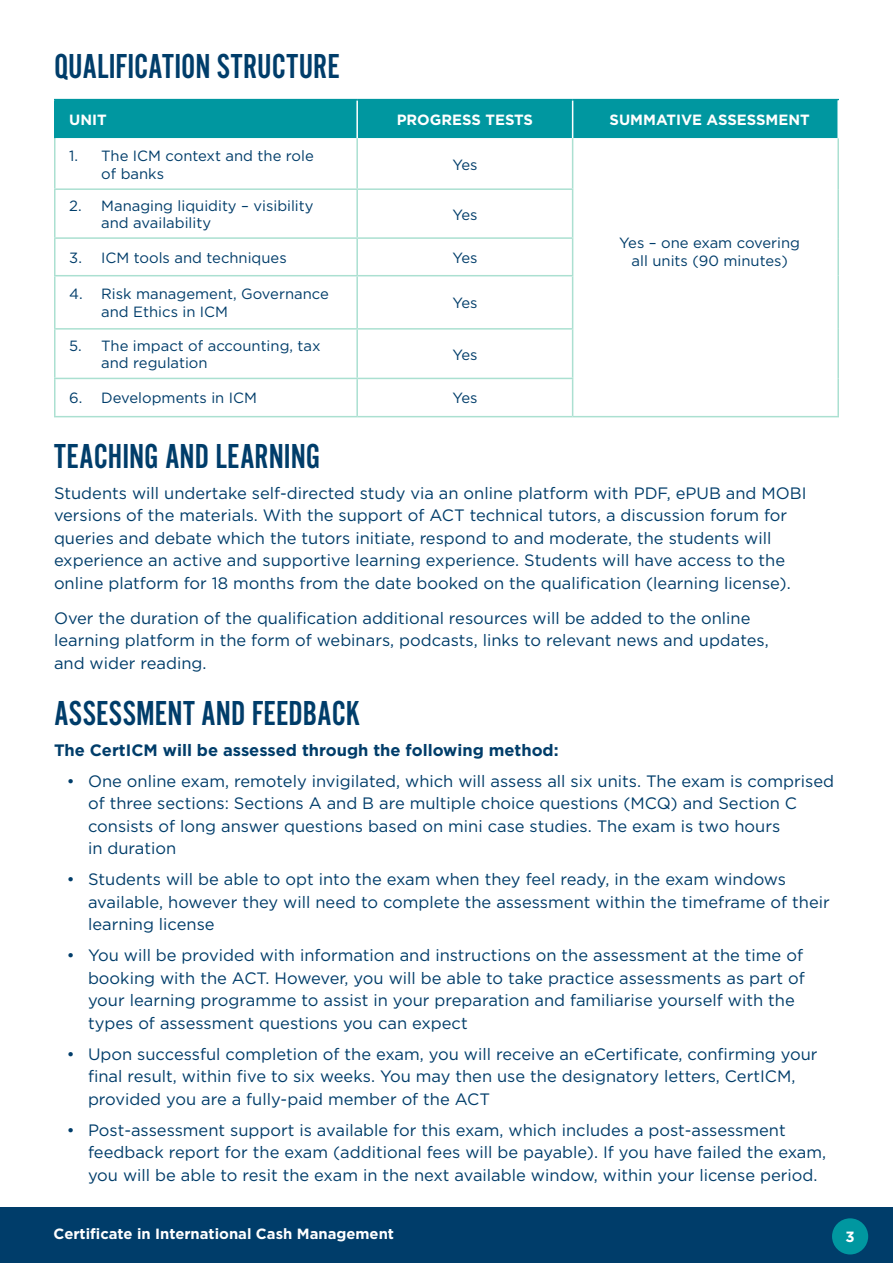
<style>
.page{position:relative;width:893px;height:1263px;background:#fff}
.page>*{position:absolute;margin:0;border:0;box-sizing:border-box;transform-origin:0 0}
.SUB_HEAD{font:36px "Alternate Got No 2 D";color:#003d6a}
.BODY_COPY{font:16.5px/22.5px "Gotham";color:#003d6a}
.BODY_COPY-2{font:700 16.5px "Gotham";color:#003d6a}
.Table_text{font:14.85px/17.9px "Gotham";color:#003d6a}
.t1{font:700 14.85px "Gotham";color:#fff}
</style>
<div class="page">
<div style="left:0;top:1208px;width:893px;height:55px;background:#003d6a"></div>
<div style="left:832px;top:1218px;width:36px;height:36px;background:#0097a0;border-radius:50%"></div>
<div style="left:56px;top:100px;width:781px;height:38px;background:#0097a0"></div>
<svg style="left:56px;top:138px;width:781px;height:278px"></svg>
<hr style="left:356px;top:100px;width:2px;height:38px;background:#fff">
<hr style="left:572px;top:100px;width:1px;height:38px;background:#fff">
<hr style="left:356px;top:138px;width:2px;height:50px;background:#abe0d1">
<hr style="left:572px;top:138px;width:1px;height:50px;background:#abe0d1">
<hr style="left:54px;top:188px;width:303px;height:2px;background:#abe0d1">
<hr style="left:357px;top:188px;width:216px;height:2px;background:#abe0d1">
<hr style="left:356px;top:190px;width:2px;height:47px;background:#abe0d1">
<hr style="left:572px;top:190px;width:1px;height:47px;background:#abe0d1">
<hr style="left:54px;top:237px;width:303px;height:2px;background:#abe0d1">
<hr style="left:357px;top:237px;width:216px;height:2px;background:#abe0d1">
<hr style="left:356px;top:239px;width:2px;height:36px;background:#abe0d1">
<hr style="left:572px;top:239px;width:1px;height:36px;background:#abe0d1">
<hr style="left:356px;top:276px;width:2px;height:52px;background:#abe0d1">
<hr style="left:572px;top:276px;width:1px;height:52px;background:#abe0d1">
<hr style="left:356px;top:330px;width:2px;height:48px;background:#abe0d1">
<hr style="left:572px;top:330px;width:1px;height:48px;background:#abe0d1">
<hr style="left:356px;top:379px;width:2px;height:37px;background:#abe0d1">
<hr style="left:572px;top:379px;width:1px;height:37px;background:#abe0d1">
<hr style="left:54px;top:138px;width:2px;height:50px;background:#abe0d1">
<hr style="left:837px;top:138px;width:2px;height:51px;background:#abe0d1">
<hr style="left:54px;top:190px;width:2px;height:47px;background:#abe0d1">
<hr style="left:837px;top:189px;width:2px;height:49px;background:#abe0d1">
<hr style="left:54px;top:239px;width:2px;height:36px;background:#abe0d1">
<hr style="left:837px;top:238px;width:2px;height:38px;background:#abe0d1">
<hr style="left:54px;top:275px;width:303px;height:1px;background:#abe0d1">
<hr style="left:54px;top:276px;width:2px;height:52px;background:#abe0d1">
<hr style="left:357px;top:275px;width:216px;height:1px;background:#abe0d1">
<hr style="left:837px;top:276px;width:2px;height:53px;background:#abe0d1">
<hr style="left:54px;top:328px;width:303px;height:2px;background:#abe0d1">
<hr style="left:54px;top:330px;width:2px;height:48px;background:#abe0d1">
<hr style="left:357px;top:328px;width:216px;height:2px;background:#abe0d1">
<hr style="left:837px;top:329px;width:2px;height:49px;background:#abe0d1">
<hr style="left:54px;top:378px;width:303px;height:1px;background:#abe0d1">
<hr style="left:54px;top:379px;width:2px;height:37px;background:#abe0d1">
<hr style="left:357px;top:378px;width:216px;height:1px;background:#abe0d1">
<hr style="left:837px;top:378px;width:2px;height:38px;background:#abe0d1">
<hr style="left:54px;top:416px;width:303px;height:1px;background:#abe0d1">
<hr style="left:357px;top:416px;width:216px;height:1px;background:#abe0d1">
<hr style="left:573px;top:416px;width:266px;height:1px;background:#abe0d1">
<hr style="left:54px;top:99px;width:303px;height:1px;background:#0097a0">
<hr style="left:54px;top:100px;width:2px;height:38px;background:#0097a0">
<hr style="left:357px;top:99px;width:216px;height:1px;background:#0097a0">
<hr style="left:573px;top:99px;width:266px;height:1px;background:#0097a0">
<p class="SUB_HEAD" style="left:54px;top:47px;width:287px">QUALIFICATION STRUCTURE</p>
<p class="t1" style="left:69px;top:110px;width:39px">UNIT</p>
<p class="t1" style="left:397px;top:110px;width:138px">PROGRESS TESTS</p>
<p class="t1" style="left:610px;top:110px;width:202px">SUMMATIVE ASSESSMENT</p>
<p class="Table_text" style="left:101px;top:146px;width:214px;text-indent:-32px">1. The ICM context and the role of banks</p>
<p class="Table_text" style="left:452px;top:155px;width:27px">Yes</p>
<p class="Table_text" style="left:101px;top:196px;width:214px;text-indent:-32px">2. Managing liquidity – visibility and availability</p>
<p class="Table_text" style="left:452px;top:205px;width:27px">Yes</p>
<p class="Table_text" style="left:69px;top:248px;width:219px">3. ICM tools and techniques</p>
<p class="Table_text" style="left:452px;top:248px;width:27px">Yes</p>
<p class="Table_text" style="left:101px;top:285px;width:229px;text-indent:-32px">4. Risk management, Governance and Ethics in ICM</p>
<p class="Table_text" style="left:452px;top:294px;width:27px">Yes</p>
<p class="Table_text" style="left:101px;top:336px;width:221px;text-indent:-32px">5. The impact of accounting, tax and regulation</p>
<p class="Table_text" style="left:452px;top:345px;width:27px">Yes</p>
<p class="Table_text" style="left:69px;top:389px;width:189px">6. Developments in ICM</p>
<p class="Table_text" style="left:452px;top:389px;width:27px">Yes</p>
<p class="Table_text" style="left:619px;top:234px;width:182px;text-align:center">Yes – one exam covering all units (90 minutes)</p>
<p class="SUB_HEAD" style="left:54px;top:437px;width:268px">TEACHING AND LEARNING</p>
<p class="BODY_COPY" style="left:54px;top:481px;width:754px">Students will undertake self-directed study via an online platform with PDF, ePUB and MOBI versions of the materials. With the support of ACT technical tutors, a discussion forum for queries and debate which the tutors initiate, respond to and moderate, the students will experience an active and supportive learning experience. Students will have access to the online platform for 18 months from the date booked on the qualification (learning license).</p>
<p class="BODY_COPY" style="left:54px;top:606px;width:716px">Over the duration of the qualification additional resources will be added to the online learning platform in the form of webinars, podcasts, links to relevant news and updates, and wider reading.</p>
<p class="SUB_HEAD" style="left:54px;top:694px;width:308px">ASSESSMENT AND FEEDBACK</p>
<p class="BODY_COPY-2" style="left:54px;top:739px;width:506px">The CertICM will be assessed through the following method:</p>
<p class="BODY_COPY" style="left:88px;top:769px;width:748px;text-indent:-21px">• One online exam, remotely invigilated, which will assess all six units. The exam is comprised of three sections: Sections A and B are multiple choice questions (MCQ) and Section C consists of long answer questions based on mini case studies. The exam is two hours<br>in duration</p>
<p class="BODY_COPY" style="left:88px;top:868px;width:743px;text-indent:-21px">• Students will be able to opt into the exam when they feel ready, in the exam windows available, however they will need to complete the assessment within the timeframe of their learning license</p>
<p class="BODY_COPY" style="left:88px;top:944px;width:718px;text-indent:-21px">• You will be provided with information and instructions on the assessment at the time of booking with the ACT. However, you will be able to take practice assessments as part of your learning programme to assist in your preparation and familiarise yourself with the types of assessment questions you can expect</p>
<p class="BODY_COPY" style="left:88px;top:1042px;width:731px;text-indent:-21px">• Upon successful completion of the exam, you will receive an eCertificate, confirming your final result, within five to six weeks. You may then use the designatory letters, CertICM, provided you are a fully-paid member of the ACT</p>
<p class="BODY_COPY" style="left:88px;top:1118px;width:740px;text-indent:-21px">• Post-assessment support is available for this exam, which includes a post-assessment feedback report for the exam (additional fees will be payable). If you have failed the exam, you will be able to resit the exam in the next available window, within your license period.</p>
<p class="t1" style="left:54px;top:1223px;width:342px">Certificate in International Cash Management</p>
<p class="t1" style="left:845px;top:1227px;width:11px">3</p>
</div>
